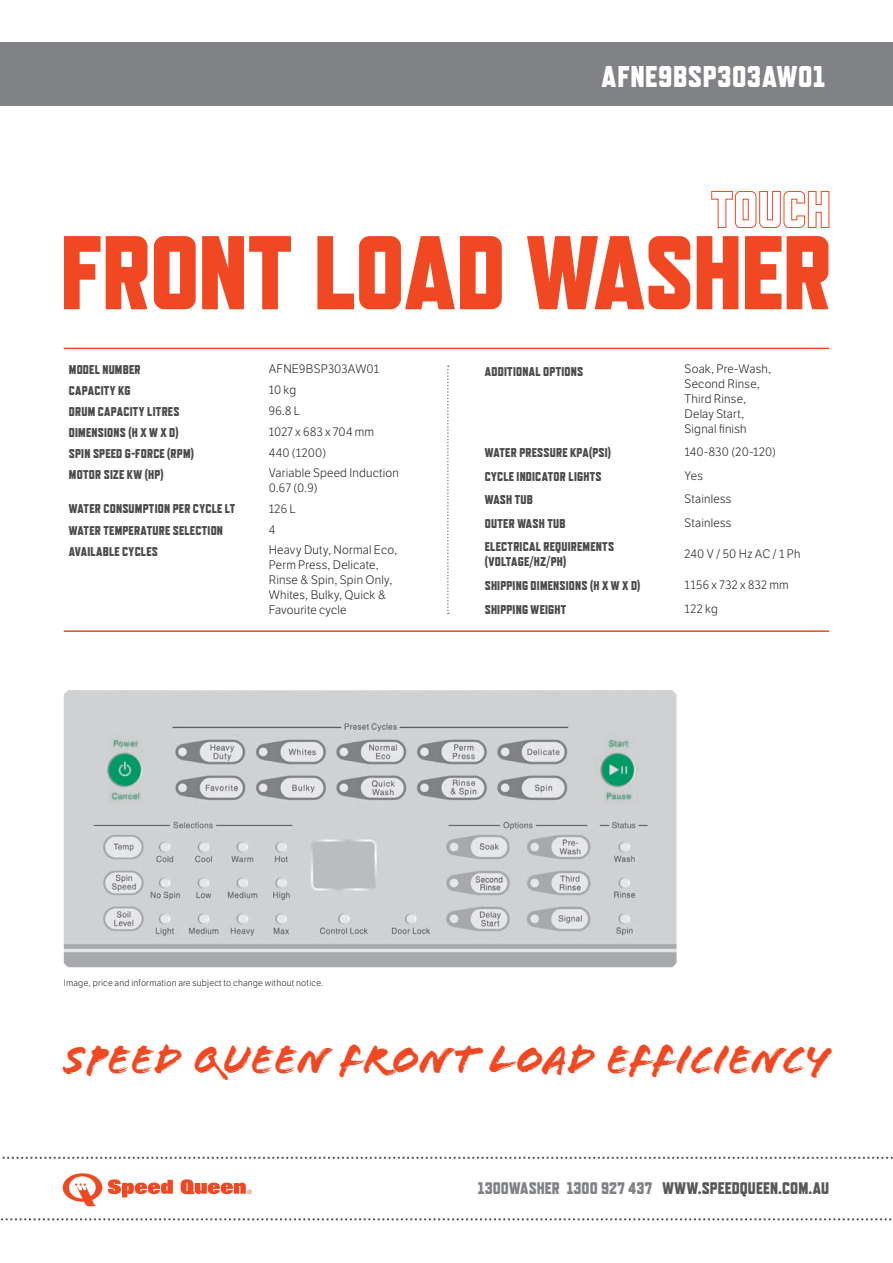
<style>
.page{position:relative;width:893px;height:1263px;background:#fff}
.page>*{position:absolute;margin:0;border:0;box-sizing:border-box;transform-origin:0 0}
.t1{font:800 104.55px "Refrigerator Deluxe";letter-spacing:-.01em;color:#f04822}
.Table_Column_1_Heade{font:42px "Flood Std";letter-spacing:.01em;color:#f04822}
.Large{font:800 30px "Refrigerator Deluxe";letter-spacing:.02em;color:#fff}
.t2{font:800 16.8px "Refrigerator Deluxe";letter-spacing:.01em;color:#57585a}
.Table_Column_1_Heade-2{font:800 12.75px/15px "Refrigerator Deluxe";letter-spacing:.015em;color:#4b4c4d}
.Table_Column_2{font:300 12px/15px "LFT Etica";letter-spacing:.015em;color:#231f20}
.BODY{font:300 9px "LFT Etica";letter-spacing:.025em;color:#231f20}
.s1{color:#808285}
</style>
<div class="page">
<svg style="left:2px;top:1157px;width:891px;height:2px"></svg>
<svg style="left:0;top:1218px;width:892px;height:2px"></svg>
<svg style="left:108px;top:1179px;width:65px;height:18px"></svg>
<svg style="left:181px;top:1179px;width:71px;height:15px"></svg>
<svg style="left:63px;top:1173px;width:39px;height:33px"></svg>
<img style="left:64px;top:690px;width:612px;height:277px">
<div style="left:0;top:43px;width:893px;height:63px;background:#808285"></div>
<svg style="left:711px;top:191px;width:119px;height:37px"></svg>
<hr style="left:64px;top:348px;width:765px;height:1px;background:#f04822">
<hr style="left:64px;top:630px;width:765px;height:2px;background:#f04822">
<svg style="left:447px;top:365px;width:2px;height:249px"></svg>
<p class="Large" style="left:601px;top:59px;width:225px">AFNE9BSP303AWO1</p>
<p class="t1" style="left:60px;top:211px;width:774px">FRONT LOAD WASHER</p>
<p class="Table_Column_1_Heade-2" style="left:69px;top:362px;width:73px">MODEL NUMBER</p>
<p class="Table_Column_2" style="left:269px;top:362px;width:112px">AFNE9BSP303AW01</p>
<p class="Table_Column_1_Heade-2" style="left:69px;top:383px;width:63px">CAPACITY KG</p>
<p class="Table_Column_2" style="left:269px;top:383px;width:29px">10 kg</p>
<p class="Table_Column_1_Heade-2" style="left:69px;top:404px;width:112px">DRUM CAPACITY LITRES</p>
<p class="Table_Column_2" style="left:269px;top:404px;width:33px">96.8 L</p>
<p class="Table_Column_1_Heade-2" style="left:69px;top:425px;width:111px">DIMENSIONS (H X W X D)</p>
<p class="Table_Column_2" style="left:269px;top:425px;width:107px">1027 x 683 x 704 mm</p>
<p class="Table_Column_1_Heade-2" style="left:69px;top:446px;width:127px">SPIN SPEED G-FORCE (RPM)</p>
<p class="Table_Column_2" style="left:269px;top:446px;width:59px">440 (1200)</p>
<p class="Table_Column_1_Heade-2" style="left:69px;top:467px;width:96px">MOTOR SIZE KW (HP)</p>
<p class="Table_Column_2" style="left:269px;top:466px;width:132px">Variable Speed Induction<br>0.67 (0.9)</p>
<p class="Table_Column_1_Heade-2" style="left:69px;top:501px;width:168px">WATER CONSUMPTION PER CYCLE LT</p>
<p class="Table_Column_2" style="left:269px;top:501px;width:29px">126 L</p>
<p class="Table_Column_1_Heade-2" style="left:69px;top:523px;width:156px">WATER TEMPERATURE SELECTION</p>
<p class="Table_Column_2" style="left:269px;top:523px;width:8px">4</p>
<p class="Table_Column_1_Heade-2" style="left:69px;top:544px;width:91px">AVAILABLE CYCLES</p>
<p class="Table_Column_2" style="left:269px;top:543px;width:130px">Heavy Duty, Normal Eco,<br>Perm Press, Delicate,<br>Rinse &amp; Spin, Spin Only,<br>Whites, Bulky, Quick &amp;<br>Favourite cycle</p>
<p class="Table_Column_1_Heade-2" style="left:485px;top:363px;width:100px">ADDITIONAL OPTIONS</p>
<p class="Table_Column_2" style="left:685px;top:362px;width:88px">Soak, Pre-Wash,<br>Second Rinse,<br>Third Rinse,<br>Delay Start,<br>Signal finish</p>
<p class="Table_Column_1_Heade-2" style="left:485px;top:445px;width:128px">WATER PRESSURE KPA(PSI)</p>
<p class="Table_Column_2" style="left:685px;top:445px;width:93px">140-830 (20-120)</p>
<p class="Table_Column_1_Heade-2" style="left:485px;top:469px;width:118px">CYCLE INDICATOR LIGHTS</p>
<p class="Table_Column_2" style="left:685px;top:468px;width:20px">Yes</p>
<p class="Table_Column_1_Heade-2" style="left:485px;top:492px;width:50px">WASH TUB</p>
<p class="Table_Column_2" style="left:685px;top:492px;width:48px">Stainless</p>
<p class="Table_Column_1_Heade-2" style="left:485px;top:516px;width:82px">OUTER WASH TUB</p>
<p class="Table_Column_2" style="left:685px;top:515px;width:48px">Stainless</p>
<p class="Table_Column_1_Heade-2" style="left:485px;top:539px;width:131px">ELECTRICAL REQUIREMENTS (VOLTAGE/HZ/PH)</p>
<p class="Table_Column_2" style="left:685px;top:547px;width:117px">240 V / 50 Hz AC / 1 Ph</p>
<p class="Table_Column_1_Heade-2" style="left:485px;top:578px;width:157px">SHIPPING DIMENSIONS (H X W X D)</p>
<p class="Table_Column_2" style="left:685px;top:578px;width:106px">1156 x 732 x 832 mm</p>
<p class="Table_Column_1_Heade-2" style="left:485px;top:602px;width:83px">SHIPPING WEIGHT</p>
<p class="Table_Column_2" style="left:685px;top:601px;width:35px">122 kg</p>
<p class="BODY" style="left:64px;top:977px;width:261px">Image, price and information are subject to change without notice.</p>
<p class="Table_Column_1_Heade" style="left:64px;top:1035px;width:766px">SPEED QUEEN FRONT LOAD EFFICIENCY</p>
<h3 class="t2" style="left:478px;top:1178px;width:353px"><span class="s1">1300WASHER 1300 927 437</span> WWW.SPEEDQUEEN.COM.AU</h3>
</div>
